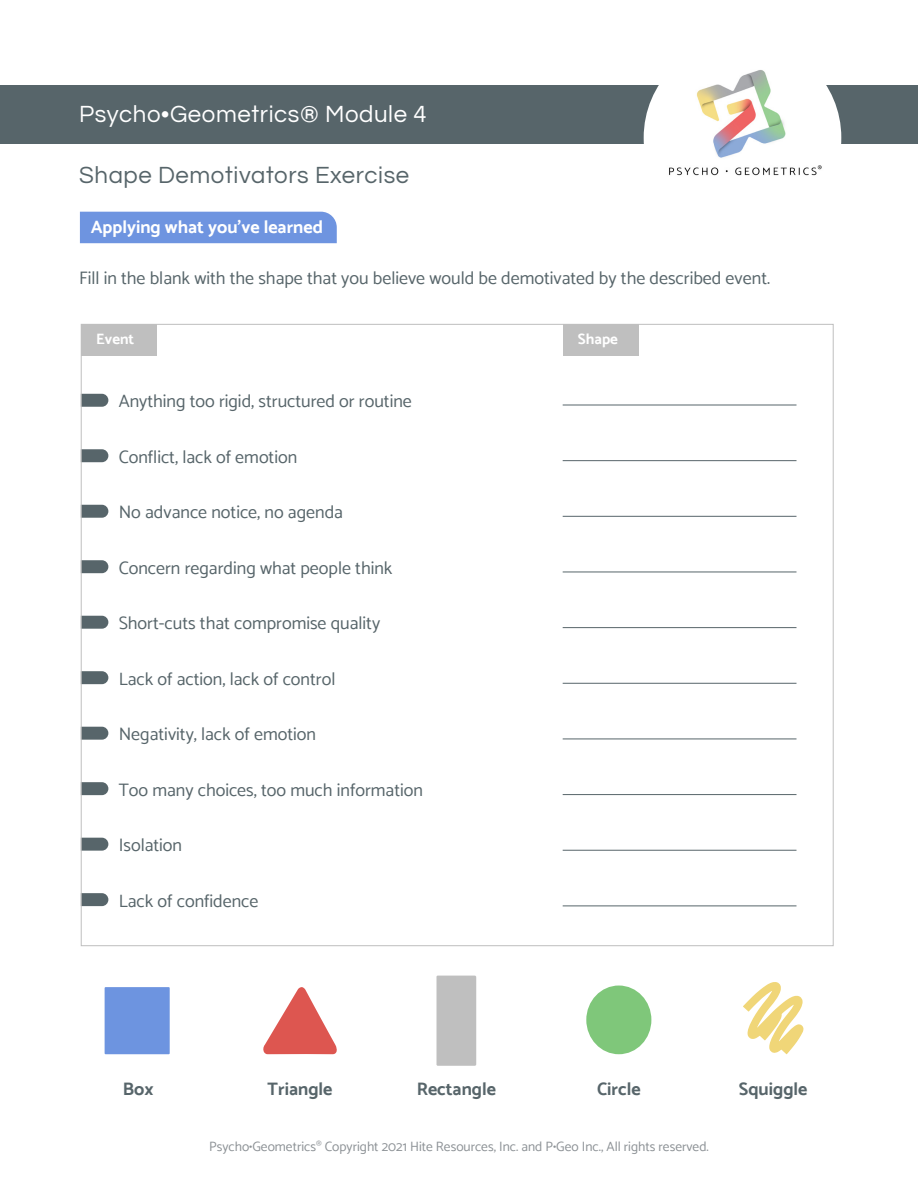
<style>
.page{position:relative;width:918px;height:1188px;background:#fff}
.page>*{position:absolute;margin:0;border:0;box-sizing:border-box;transform-origin:0 0}
.t1{font:24px "Questrial";letter-spacing:.025em;color:#57656a}
.t2{font:24px "Questrial";letter-spacing:.025em;color:#fff}
.t3{font:18px "Catamaran";color:#57656a}
.t4{font:700 18px "Catamaran";color:#57656a}
.t5{font:700 18px "Catamaran";color:#fff}
.t6{font:700 15px "Catamaran";color:#fff}
.t7{font:13.5px "Catamaran";color:#8d9296}
</style>
<div class="page">
<svg style="left:83px;top:394px;width:25px;height:13px"></svg>
<svg style="left:83px;top:449px;width:25px;height:13px"></svg>
<svg style="left:83px;top:505px;width:25px;height:13px"></svg>
<svg style="left:83px;top:560px;width:25px;height:13px"></svg>
<svg style="left:83px;top:616px;width:25px;height:13px"></svg>
<svg style="left:83px;top:671px;width:25px;height:13px"></svg>
<svg style="left:83px;top:727px;width:25px;height:13px"></svg>
<svg style="left:83px;top:782px;width:25px;height:13px"></svg>
<svg style="left:83px;top:838px;width:25px;height:13px"></svg>
<svg style="left:83px;top:893px;width:25px;height:13px"></svg>
<div style="left:80px;top:212px;width:257px;height:31px;background:#6e94e0"></div>
<div style="left:0;top:86px;width:918px;height:58px;background:#57656a"></div>
<div style="left:644px;top:39px;width:197px;height:198px;background:#fff;border-radius:50%"></div>
<img style="left:651px;top:70px;width:183px;height:106px">
<div style="left:81px;top:324px;width:76px;height:32px;background:#bfbfbf"></div>
<div style="left:563px;top:324px;width:75px;height:32px;background:#bfbfbf"></div>
<hr style="left:563px;top:405px;width:233px;height:1px;background:#57656a">
<hr style="left:563px;top:460px;width:233px;height:1px;background:#57656a">
<hr style="left:563px;top:516px;width:233px;height:1px;background:#57656a">
<hr style="left:563px;top:572px;width:233px;height:1px;background:#57656a">
<hr style="left:563px;top:627px;width:233px;height:1px;background:#57656a">
<hr style="left:563px;top:683px;width:233px;height:1px;background:#57656a">
<hr style="left:563px;top:739px;width:233px;height:1px;background:#57656a">
<hr style="left:563px;top:794px;width:233px;height:1px;background:#57656a">
<hr style="left:563px;top:850px;width:233px;height:1px;background:#57656a">
<hr style="left:563px;top:906px;width:233px;height:1px;background:#57656a">
<img style="left:586px;top:986px;width:65px;height:68px">
<div style="left:436px;top:976px;width:40px;height:90px;background:#bfbfbf"></div>
<img style="left:263px;top:987px;width:74px;height:67px">
<svg style="left:743px;top:982px;width:60px;height:72px"></svg>
<div style="left:105px;top:987px;width:65px;height:67px;background:#6d94e0"></div>
<p class="t2" style="left:79px;top:97px;width:349px">Psycho•Geometrics® Module 4</p>
<p class="t1" style="left:79px;top:159px;width:332px">Shape Demotivators Exercise</p>
<p class="t5" style="left:91px;top:216px;width:234px">Applying what you’ve learned</p>
<p class="t3" style="left:79px;top:267px;width:692px">Fill in the blank with the shape that you believe would be demotivated by the described event.</p>
<p class="t6" style="left:96px;top:330px;width:40px">Event</p>
<p class="t3" style="left:119px;top:390px;width:295px">Anything too rigid, structured or routine</p>
<p class="t3" style="left:119px;top:446px;width:180px">Conflict, lack of emotion</p>
<p class="t3" style="left:119px;top:501px;width:226px">No advance notice, no agenda</p>
<p class="t3" style="left:119px;top:557px;width:275px">Concern regarding what people think</p>
<p class="t3" style="left:119px;top:612px;width:263px">Short-cuts that compromise quality</p>
<p class="t3" style="left:119px;top:668px;width:218px">Lack of action, lack of control</p>
<p class="t3" style="left:119px;top:723px;width:199px">Negativity, lack of emotion</p>
<p class="t3" style="left:119px;top:779px;width:306px">Too many choices, too much information</p>
<p class="t3" style="left:119px;top:834px;width:65px">Isolation</p>
<p class="t3" style="left:119px;top:890px;width:141px">Lack of confidence</p>
<p class="t6" style="left:578px;top:330px;width:42px">Shape</p>
<p class="t4" style="left:123px;top:1078px;width:32px">Box</p>
<p class="t4" style="left:268px;top:1078px;width:66px">Triangle</p>
<p class="t4" style="left:417px;top:1078px;width:81px">Rectangle</p>
<p class="t4" style="left:597px;top:1078px;width:45px">Circle</p>
<p class="t4" style="left:739px;top:1078px;width:70px">Squiggle</p>
<p class="t7" style="left:209px;top:1139px;width:501px">Psycho•Geometrics<sup>®</sup> Copyright 2021 Hite Resources, Inc. and P•Geo Inc., All rights reserved.</p>
</div>
